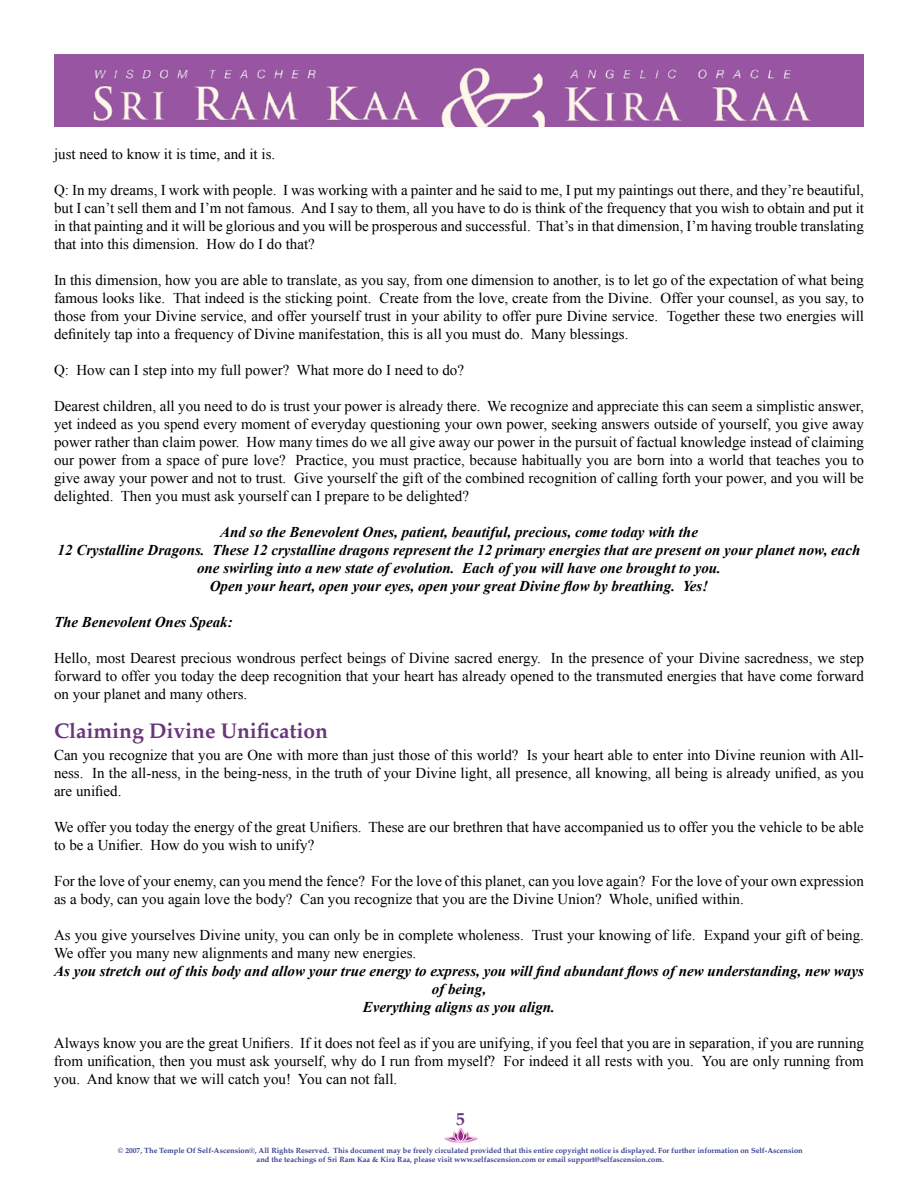
<style>
.page{position:relative;width:918px;height:1188px;background:#fff}
.page>*{position:absolute;margin:0;border:0;box-sizing:border-box;transform-origin:0 0}
.t1{font:700 21px "Palatino";color:#6a367b}
.t2{font:15px/18px "Times New Roman";color:#000;text-align:justify}
.t3{font:italic 700 15px/18px "Times New Roman";color:#000;text-align:center}
.t4{font:700 7.5px/9px "Palatino";color:#37408e;text-align:center}
</style>
<div class="page">
<div style="left:54px;top:54px;width:810px;height:10px;background:#9855a2"></div>
<img style="left:54px;top:64px;width:810px;height:63px">
<img style="left:445px;top:1137px;width:34px;height:7px">
<svg style="left:446px;top:1127px;width:30px;height:15px"></svg>
<p class="t2" style="left:54px;top:146px;width:223px">just need to know it is time, and it is.</p>
<p class="t2" style="left:54px;top:182px;width:812px">Q: In my dreams, I work with people. I was working with a painter and he said to me, I put my paintings out there, and they’re beautiful, but I can’t sell them and I’m not famous. And I say to them, all you have to do is think of the frequency that you wish to obtain and put it in that painting and it will be glorious and you will be prosperous and successful. That’s in that dimension, I’m having trouble translating that into this dimension. How do I do that?</p>
<p class="t2" style="left:54px;top:272px;width:812px">In this dimension, how you are able to translate, as you say, from one dimension to another, is to let go of the expectation of what being famous looks like. That indeed is the sticking point. Create from the love, create from the Divine. Offer your counsel, as you say, to those from your Divine service, and offer yourself trust in your ability to offer pure Divine service. Together these two energies will definitely tap into a frequency of Divine manifestation, this is all you must do. Many blessings.</p>
<p class="t2" style="left:54px;top:362px;width:412px">Q: How can I step into my full power? What more do I need to do?</p>
<p class="t2" style="left:54px;top:398px;width:812px">Dearest children, all you need to do is trust your power is already there. We recognize and appreciate this can seem a simplistic answer, yet indeed as you spend every moment of everyday questioning your own power, seeking answers outside of yourself, you give away power rather than claim power. How many times do we all give away our power in the pursuit of factual knowledge instead of claiming our power from a space of pure love? Practice, you must practice, because habitually you are born into a world that teaches you to give away your power and not to trust. Give yourself the gift of the combined recognition of calling forth your power, and you will be delighted. Then you must ask yourself can I prepare to be delighted?</p>
<p class="t3" style="left:58px;top:524px;width:804px">And so the Benevolent Ones, patient, beautiful, precious, come today with the<br>12 Crystalline Dragons. These 12 crystalline dragons represent the 12 primary energies that are present on your planet now, each one swirling into a new state of evolution. Each of you will have one brought to you.<br>Open your heart, open your eyes, open your great Divine flow by breathing. Yes!</p>
<p class="t3" style="left:54px;top:614px;width:180px">The Benevolent Ones Speak:</p>
<p class="t2" style="left:54px;top:650px;width:812px">Hello, most Dearest precious wondrous perfect beings of Divine sacred energy. In the presence of your Divine sacredness, we step forward to offer you today the deep recognition that your heart has already opened to the transmuted energies that have come forward on your planet and many others.</p>
<h1 class="t1" style="left:54px;top:717px;width:276px">Claiming Divine Unification</h1>
<p class="t2" style="left:54px;top:748px;width:811px">Can you recognize that you are One with more than just those of this world? Is your heart able to enter into Divine reunion with All&shy;ness. In the all-ness, in the being-ness, in the truth of your Divine light, all presence, all knowing, all being is already unified, as you are unified.</p>
<p class="t2" style="left:54px;top:818px;width:811px">We offer you today the energy of the great Unifiers. These are our brethren that have accompanied us to offer you the vehicle to be able to be a Unifier. How do you wish to unify?</p>
<p class="t2" style="left:54px;top:874px;width:811px">For the love of your enemy, can you mend the fence? For the love of this planet, can you love again? For the love of your own expression as a body, can you again love the body? Can you recognize that you are the Divine Union? Whole, unified within.</p>
<p class="t2" style="left:54px;top:928px;width:812px">As you give yourselves Divine unity, you can only be in complete wholeness. Trust your knowing of life. Expand your gift of being.<br>We offer you many new alignments and many new energies.</p>
<p class="t3" style="left:54px;top:962px;width:811px">As you stretch out of this body and allow your true energy to express, you will find abundant flows of new understanding, new ways of being,<br>Everything aligns as you align.</p>
<p class="t2" style="left:54px;top:1034px;width:812px">Always know you are the great Unifiers. If it does not feel as if you are unifying, if you feel that you are in separation, if you are running from unification, then you must ask yourself, why do I run from myself? For indeed it all rests with you. You are only running from you. And know that we will catch you! You can not fall.</p>
<p class="t4" style="left:118px;top:1147px;width:686px">© 2007, The Temple Of Self-Ascension®, All Rights Reserved. This document may be freely circulated provided that this entire copyright notice is displayed. For further information on Self-Ascension and the teachings of Sri Ram Kaa &amp; Kira Raa, please visit www.selfascension.com or email support@selfascension.com.</p>
</div>
